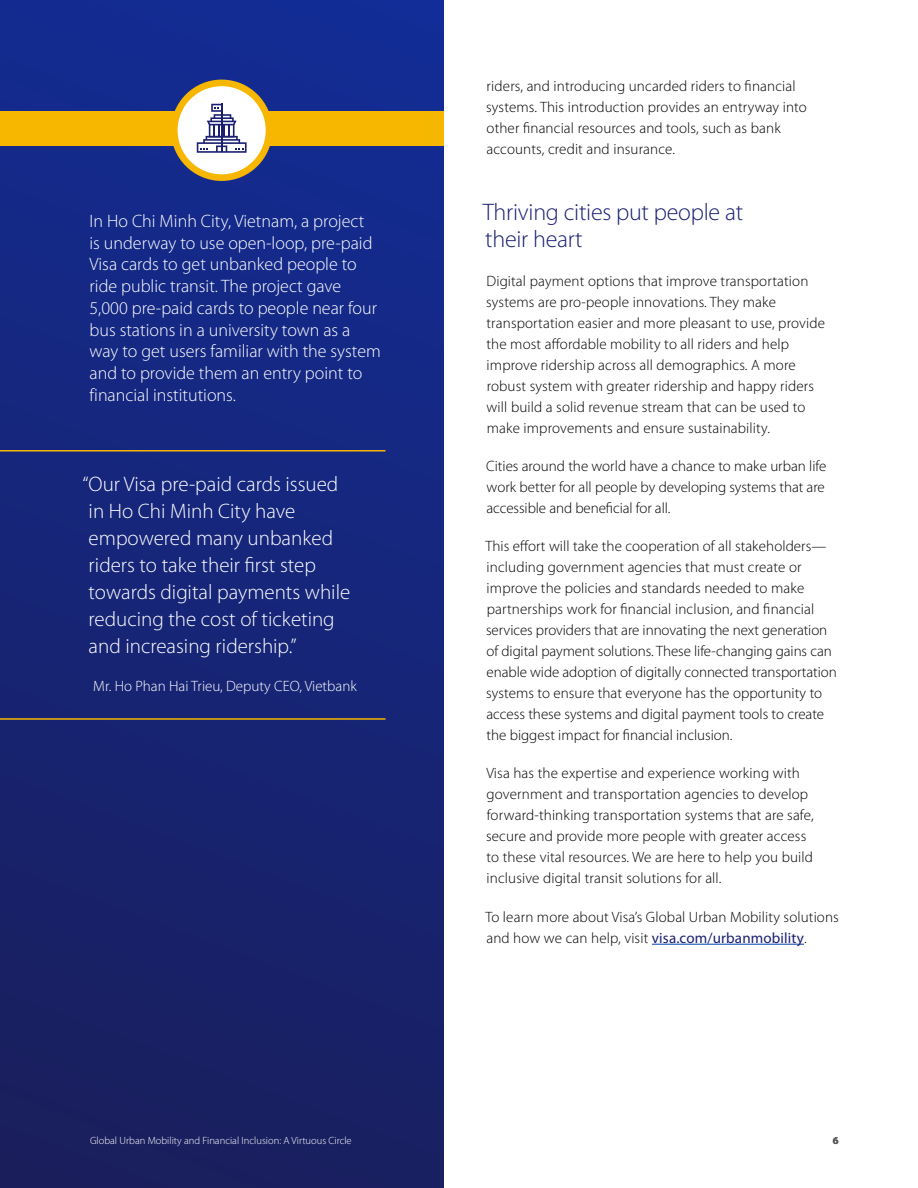
<style>
.page{position:relative;width:918px;height:1188px;background:#fff}
.page>*{position:absolute;margin:0;border:0;box-sizing:border-box;transform-origin:0 0}
.t1{font:300 24px/27px "Myriad Pro";letter-spacing:-.01em;color:#1a1f71}
.t2{font:300 21px/27px "Myriad Pro";color:#fff}
.t3{font:300 18px/21.8px "Myriad Pro";color:#fff}
.t4{font:300 15px/21px "Myriad Pro";letter-spacing:.01em;color:#000}
.t5{font:300 15px "Myriad Pro";color:#fff}
.t6{font:300 10.5px "Myriad Pro";color:#fff}
.t7{font:700 10.5px "Myriad Pro";color:#58595b}
.s1{font-weight:400;color:#1a1f71}
</style>
<div class="page">
<div style="left:0;top:0;width:443px;height:1188px;background:linear-gradient(to bottom,#132c93,#191f5e)"></div>
<hr style="left:0;top:718px;width:386px;height:2px;background:#f7b600">
<hr style="left:0;top:450px;width:386px;height:2px;background:#f7b600">
<hr style="left:652px;top:944px;width:152px;height:1px;background:#003ea9">
<div style="left:0;top:111px;width:443px;height:35px;background:#f7b600"></div>
<svg style="left:174px;top:83px;width:95px;height:95px"></svg>
<div style="left:171px;top:80px;width:101px;height:101px;border:7px solid #f7b600;border-radius:50%"></div>
<hr style="left:221px;top:103px;width:1px;height:48px;background:#1a1f71">
<svg style="left:197px;top:104px;width:50px;height:49px"></svg>
<p class="t3" style="left:90px;top:210px;width:293px">In Ho Chi Minh City, Vietnam, a project<br>is underway to use open-loop, pre-paid Visa cards to get unbanked people to ride public transit. The project gave 5,000 pre-paid cards to people near four bus stations in a university town as a way to get users familiar with the system and to provide them an entry point to financial institutions.</p>
<h3 class="t2" style="left:82px;top:470px;width:269px">“Our Visa pre-paid cards issued in Ho Chi Minh City have empowered many unbanked riders to take their frst step towards digital payments while reducing the cost of ticketing and increasing ridership.”</h3>
<p class="t5" style="left:93px;top:678px;width:265px">Mr. Ho Phan Hai Trieu, Deputy CEO, Vietbank</p>
<p class="t6" style="left:90px;top:1135px;width:263px">Global Urban Mobility and Financial Inclusion: A Virtuous Circle</p>
<p class="t4" style="left:486px;top:76px;width:322px">riders, and introducing uncarded riders to fnancial systems. This introduction provides an entryway into other fnancial resources and tools, such as bank accounts, credit and insurance.</p>
<h3 class="t1" style="left:483px;top:199px;width:262px">Thriving cities put people at their heart</h3>
<p class="t4" style="left:486px;top:270px;width:340px">Digital payment options that improve transportation systems are pro-people innovations. They make transportation easier and more pleasant to use, provide the most afordable mobility to all riders and help improve ridership across all demographics. A more robust system with greater ridership and happy riders</p>
<p class="t4" style="left:487px;top:396px;width:320px">will build a solid revenue stream that can be used to</p>
<p class="t4" style="left:487px;top:417px;width:285px">make improvements and ensure sustainability.</p>
<p class="t4" style="left:486px;top:456px;width:342px;text-align:justify">Cities around the world have a chance to make urban life work better for all people by developing systems that are accessible and benefcial for all.</p>
<p class="t4" style="left:485px;top:536px;width:353px">This efort will take the cooperation of all stakeholders— including government agencies that must create or improve the policies and standards needed to make partnerships work for fnancial inclusion, and fnancial services providers that are innovating the next generation of digital payment solutions. These life-changing gains can enable wide adoption of digitally connected transportation systems to ensure that everyone has the opportunity to access these systems and digital payment tools to create the biggest impact for fnancial inclusion.</p>
<p class="t4" style="left:486px;top:763px;width:329px">Visa has the expertise and experience working with government and transportation agencies to develop forward-thinking transportation systems that are safe, secure and provide more people with greater access to these vital resources. We are here to help you build inclusive digital transit solutions for all.</p>
<p class="t4" style="left:485px;top:906px;width:355px">To learn more about Visa’s Global Urban Mobility solutions and how we can help, visit <span class="s1">visa.com/urbanmobility</span>.</p>
<p class="t7" style="left:833px;top:1134px;width:7px">6</p>
</div>
